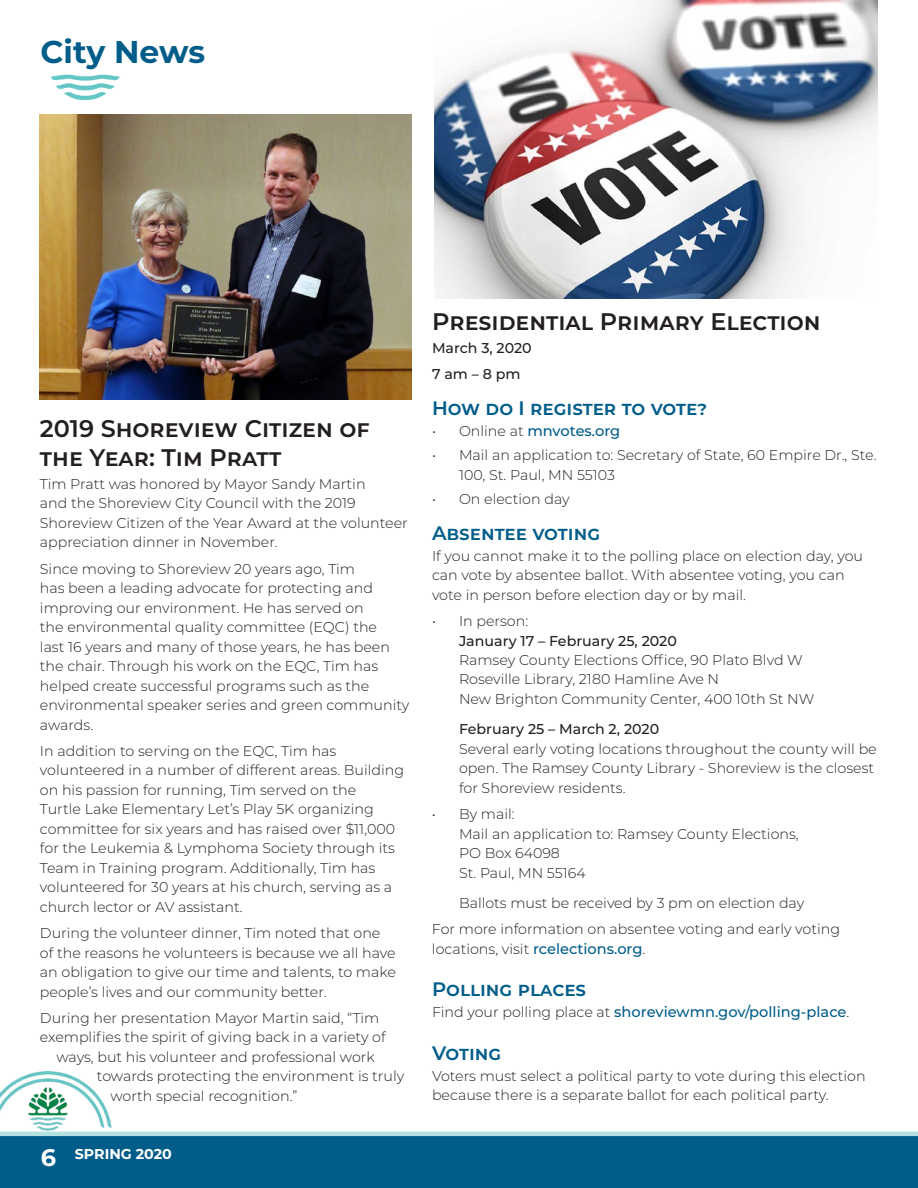
<style>
.page{position:relative;width:918px;height:1188px;background:#fff}
.page>*{position:absolute;margin:0;border:0;box-sizing:border-box;transform-origin:0 0}
.t1{font:700 31.5px "Montserrat";color:#005d8a}
.t2{font:600 24px/28.8px "Montserrat";color:#231f20}
.t3{font:600 19.5px "Montserrat";color:#005d8a}
.t4{font:500 14.7px "Montserrat";color:#005d8a}
.t5{font:300 14.25px/19.5px "Montserrat";color:#231f20}
.t6{font:500 14.25px/26.2px "Montserrat";color:#231f20}
.t7{font:700 14.25px "Montserrat";color:#fff}
.s1{font-size:24px}
.s2{font-weight:300;font-size:14.25px;color:#231f20}
.s3{font-weight:500;font-size:14.7px;color:#005d8a}
</style>
<div class="page">
<img style="left:435px;top:0;width:443px;height:299px">
<img style="left:0;top:1071px;width:115px;height:61px">
<div style="left:0;top:1135px;width:918px;height:53px;background:#005d8a"></div>
<hr style="left:0;top:1132px;width:918px;height:4px;background:#b3dfe0">
<img style="left:51px;top:74px;width:69px;height:27px">
<img style="left:40px;top:115px;width:372px;height:285px">
<h1 class="t1" style="left:40px;top:29px;width:166px">City News</h1>
<h2 class="t2" style="left:40px;top:413px;width:331px">2019 Shoreview Citizen of the Year: Tim Pratt</h2>
<p class="t5" style="left:40px;top:474px;width:369px">Tim Pratt was honored by Mayor Sandy Martin<br>and the Shoreview City Council with the 2019<br>Shoreview Citizen of the Year Award at the volunteer appreciation dinner in November.</p>
<p class="t5" style="left:40px;top:558px;width:371px">Since moving to Shoreview 20 years ago, Tim<br>has been a leading advocate for protecting and improving our environment. He has served on<br>the environmental quality committee (EQC) the<br>last 16 years and many of those years, he has been the chair. Through his work on the EQC, Tim has helped create successful programs such as the environmental speaker series and green community awards.</p>
<p class="t5" style="left:40px;top:741px;width:366px">In addition to serving on the EQC, Tim has volunteered in a number of different areas. Building on his passion for running, Tim served on the<br>Turtle Lake Elementary Let’s Play 5K organizing committee for six years and has raised over $11,000 for the Leukemia &amp; Lymphoma Society through its Team in Training program. Additionally, Tim has volunteered for 30 years at his church, serving as a church lector or AV assistant.</p>
<p class="t5" style="left:40px;top:923px;width:358px">During the volunteer dinner, Tim noted that one of the reasons he volunteers is because we all have an obligation to give our time and talents, to make people’s lives and our community better.</p>
<p class="t5" style="left:40px;top:1008px;width:341px">During her presentation Mayor Martin said, “Tim</p>
<p class="t5" style="left:40px;top:1027px;width:347px">exemplifies the spirit of giving back in a variety of</p>
<p class="t5" style="left:56px;top:1047px;width:320px">ways, but his volunteer and professional work</p>
<p class="t5" style="left:97px;top:1066px;width:309px">towards protecting the environment is truly</p>
<p class="t5" style="left:110px;top:1086px;width:188px">worth special recognition.”</p>
<p class="t7" style="left:41px;top:1144px;width:133px"><span class="s1">6</span> SPRING 2020</p>
<h2 class="t2" style="left:432px;top:306px;width:390px">Presidential Primary Election</h2>
<p class="t6" style="left:432px;top:334px;width:101px">March 3, 2020<br>7 am – 8 pm</p>
<h3 class="t3" style="left:432px;top:395px;width:277px">How do I register to vote?</h3>
<p class="t4" style="left:432px;top:421px;width:190px"><span class="s2">• Online at</span> mnvotes.org</p>
<p class="t5" style="left:459px;top:445px;width:419px;text-indent:-27px">• Mail an application to: Secretary of State, 60 Empire Dr., Ste.<br>100, St. Paul, MN 55103</p>
<p class="t5" style="left:432px;top:489px;width:139px">• On election day</p>
<h3 class="t3" style="left:432px;top:519px;width:170px">Absentee voting</h3>
<p class="t5" style="left:432px;top:546px;width:433px">If you cannot make it to the polling place on election day, you can vote by absentee ballot. With absentee voting, you can vote in person before election day or by mail.</p>
<p class="t5" style="left:432px;top:611px;width:98px">• In person:</p>
<p class="t6" style="left:459px;top:627px;width:219px">January 17 – February 25, 2020</p>
<p class="t5" style="left:459px;top:650px;width:357px">Ramsey County Elections Office, 90 Plato Blvd W<br>Roseville Library, 2180 Hamline Ave N<br>New Brighton Community Center, 400 10th St NW</p>
<p class="t6" style="left:459px;top:716px;width:202px">February 25 – March 2, 2020</p>
<p class="t5" style="left:459px;top:739px;width:419px">Several early voting locations throughout the county will be open. The Ramsey County Library - Shoreview is the closest for Shoreview residents.</p>
<p class="t5" style="left:459px;top:804px;width:341px;text-indent:-27px">• By mail:<br>Mail an application to: Ramsey County Elections,<br>PO Box 64098<br>St. Paul, MN 55164</p>
<p class="t5" style="left:432px;top:889px;width:410px;line-height:26.2px;text-indent:27px">Ballots must be received by 3 pm on election day<br>For more information on absentee voting and early voting</p>
<p class="t5" style="left:432px;top:938px;width:215px">locations, visit <span class="s3">rcelections.org</span>.</p>
<h3 class="t3" style="left:432px;top:976px;width:156px">Polling places</h3>
<p class="t4" style="left:432px;top:1002px;width:419px"><span class="s2">Find your polling place at</span> shoreviewmn.gov/polling-place<span class="s2">.</span></p>
<h3 class="t3" style="left:432px;top:1039px;width:71px">Voting</h3>
<p class="t5" style="left:432px;top:1066px;width:435px">Voters must select a political party to vote during this election because there is a separate ballot for each political party.</p>
</div>
